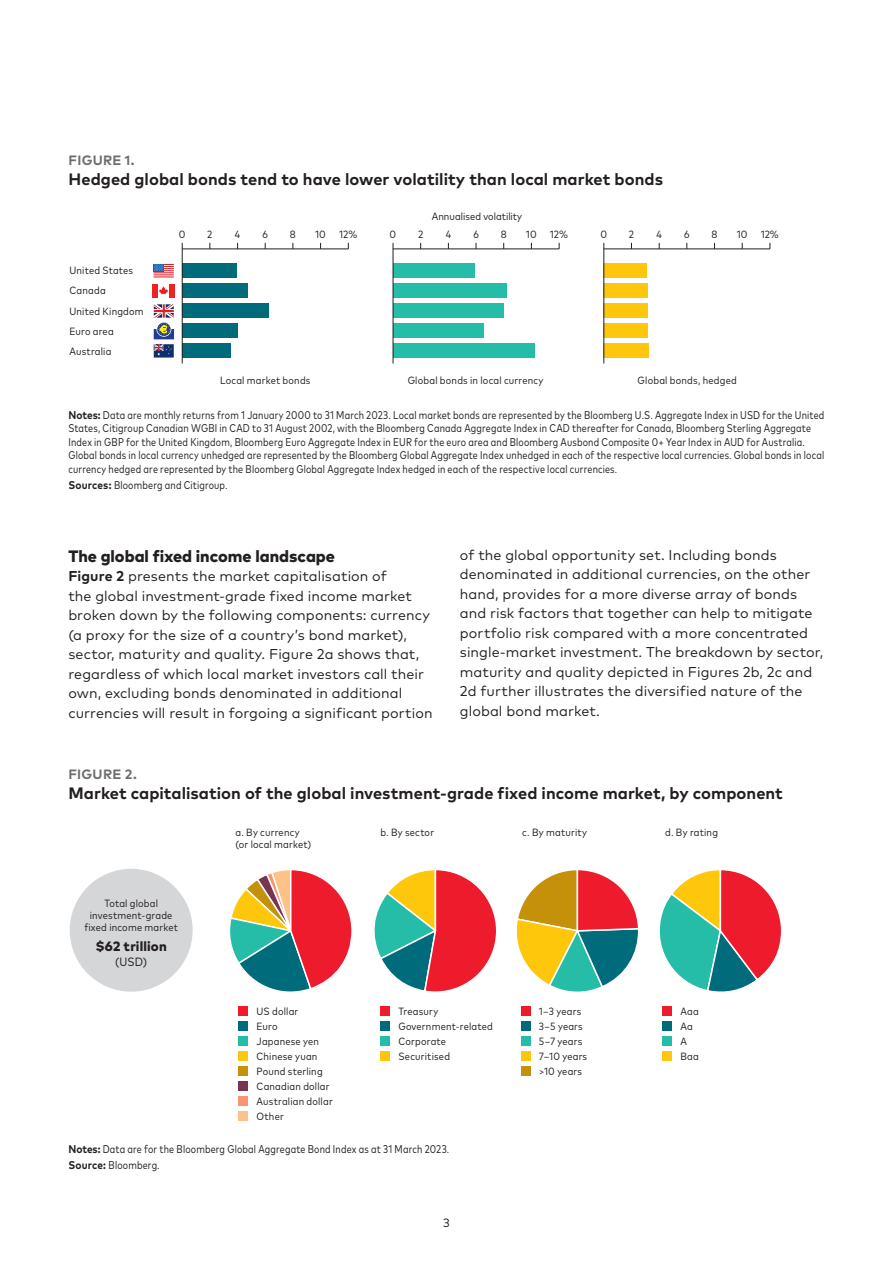
<style>
.page{position:relative;width:893px;height:1263px;background:#fff}
.page>*{position:absolute;margin:0;border:0;box-sizing:border-box;transform-origin:0 0}
.Figure_Title__11pt{font:700 16.5px "Mark Pro";letter-spacing:.005em;color:#231f20}
.B_subhead__11pt{font:800 16.5px "Mark Pro";color:#231f20}
.References_text__9_5{font:14.25px/19.5px "Mark Pro";letter-spacing:.005em;color:#231f20}
.Figure____9pt_70{font:700 13.5px "Mark Pro";letter-spacing:.02em;color:#6c6d70}
.t1{font:800 13.5px "Mark Pro";letter-spacing:.015em;color:#231f20}
.t2{font:condensed 12px "Mark Pro";color:#231f20}
.t3{font:12px "Mark Pro";color:#231f20}
.Footnote_Notes_Sourc{font:condensed 11.25px/13.5px "Mark Pro";letter-spacing:.015em;color:#231f20;scale:.9 1}
.t4{font:condensed 10.5px/15px "Mark Pro";letter-spacing:.015em;color:#231f20}
.s1{font-weight:700;font-stretch:normal}
.s2{font-weight:700}
</style>
<div class="page">
<div style="left:182px;top:263px;width:55px;height:15px;background:#006b7b"></div>
<div style="left:182px;top:283px;width:66px;height:15px;background:#006b7b"></div>
<div style="left:182px;top:303px;width:87px;height:15px;background:#006b7b"></div>
<div style="left:182px;top:323px;width:55px;height:15px;background:#006b7b"></div>
<div style="left:182px;top:343px;width:49px;height:15px;background:#006b7b"></div>
<div style="left:393px;top:263px;width:82px;height:15px;background:#25bca8"></div>
<div style="left:393px;top:283px;width:114px;height:15px;background:#25bca8"></div>
<div style="left:393px;top:303px;width:110px;height:15px;background:#25bca8"></div>
<div style="left:393px;top:323px;width:91px;height:15px;background:#25bca8"></div>
<div style="left:393px;top:343px;width:141px;height:15px;background:#25bca8"></div>
<div style="left:603px;top:263px;width:44px;height:15px;background:#fec70c"></div>
<div style="left:603px;top:283px;width:44px;height:15px;background:#fec70c"></div>
<div style="left:603px;top:303px;width:45px;height:15px;background:#fec70c"></div>
<div style="left:603px;top:323px;width:45px;height:15px;background:#fec70c"></div>
<div style="left:603px;top:343px;width:45px;height:15px;background:#fec70c"></div>
<hr style="left:182px;top:249px;width:166px;height:1px;background:#231f20">
<hr style="left:182px;top:249px;width:1px;height:114px;background:#231f20">
<hr style="left:393px;top:249px;width:166px;height:1px;background:#231f20">
<hr style="left:393px;top:249px;width:1px;height:114px;background:#231f20">
<hr style="left:604px;top:249px;width:166px;height:1px;background:#231f20">
<hr style="left:604px;top:249px;width:1px;height:114px;background:#231f20">
<svg style="left:154px;top:264px;width:20px;height:13px"></svg>
<img style="left:159px;top:286px;width:9px;height:11px">
<div style="left:153px;top:285px;width:5px;height:13px;background:#ee2123"></div>
<div style="left:169px;top:285px;width:6px;height:13px;background:#ee2123"></div>
<svg style="left:154px;top:304px;width:20px;height:54px"></svg>
<div style="left:239px;top:1007px;width:9px;height:9px;background:#ee1b2d"></div>
<div style="left:239px;top:1022px;width:9px;height:9px;background:#006b7b"></div>
<div style="left:239px;top:1037px;width:9px;height:9px;background:#25bca8"></div>
<div style="left:239px;top:1052px;width:9px;height:9px;background:#fec70c"></div>
<div style="left:239px;top:1067px;width:9px;height:9px;background:#c5900a"></div>
<div style="left:239px;top:1082px;width:9px;height:9px;background:#793450"></div>
<div style="left:239px;top:1097px;width:9px;height:9px;background:#f79670"></div>
<div style="left:239px;top:1112px;width:9px;height:9px;background:#fcc287"></div>
<div style="left:381px;top:1007px;width:9px;height:9px;background:#ee1b2d"></div>
<div style="left:381px;top:1022px;width:9px;height:9px;background:#006b7b"></div>
<div style="left:381px;top:1037px;width:9px;height:9px;background:#25bca8"></div>
<div style="left:381px;top:1052px;width:9px;height:9px;background:#fec70c"></div>
<div style="left:521px;top:1007px;width:9px;height:9px;background:#ee1b2d"></div>
<div style="left:521px;top:1022px;width:9px;height:9px;background:#006b7b"></div>
<div style="left:521px;top:1037px;width:9px;height:9px;background:#25bca8"></div>
<div style="left:521px;top:1052px;width:9px;height:9px;background:#fec70c"></div>
<div style="left:521px;top:1067px;width:9px;height:9px;background:#c5900a"></div>
<div style="left:663px;top:1007px;width:9px;height:9px;background:#ee1b2d"></div>
<div style="left:663px;top:1022px;width:9px;height:9px;background:#006b7b"></div>
<div style="left:663px;top:1037px;width:9px;height:9px;background:#25bca8"></div>
<div style="left:663px;top:1052px;width:9px;height:9px;background:#fec70c"></div>
<div style="left:70px;top:869px;width:123px;height:123px;background:#d5d6d8;border-radius:50%"></div>
<svg style="left:230px;top:870px;width:122px;height:122px"></svg>
<svg style="left:374px;top:870px;width:122px;height:122px"></svg>
<svg style="left:516px;top:870px;width:122px;height:122px"></svg>
<svg style="left:659px;top:870px;width:122px;height:122px"></svg>
<p class="Figure____9pt_70" style="left:68px;top:150px;width:68px">FIGURE 1.</p>
<p class="Figure_Title__11pt" style="left:68px;top:167px;width:596px">Hedged global bonds tend to have lower volatility than local market bonds</p>
<p class="t4" style="left:69px;top:262px;width:65px">United States</p>
<p class="t4" style="left:69px;top:300px;width:76px;line-height:20px">United Kingdom<br>Euro area<br>Australia</p>
<p class="t4" style="left:69px;top:282px;width:38px">Canada</p>
<p class="t4" style="left:432px;top:208px;width:92px">Annualised volatility</p>
<p class="t4" style="left:179px;top:226px;width:8px">0</p>
<p class="t4" style="left:207px;top:226px;width:7px">2</p>
<p class="t4" style="left:235px;top:226px;width:7px">4</p>
<p class="t4" style="left:263px;top:226px;width:7px">6</p>
<p class="t4" style="left:290px;top:226px;width:7px">8</p>
<p class="t4" style="left:315px;top:226px;width:12px">10</p>
<p class="t4" style="left:339px;top:226px;width:20px">12%</p>
<p class="t4" style="left:390px;top:226px;width:8px">0</p>
<p class="t4" style="left:418px;top:226px;width:7px">2</p>
<p class="t4" style="left:446px;top:226px;width:7px">4</p>
<p class="t4" style="left:473px;top:226px;width:7px">6</p>
<p class="t4" style="left:501px;top:226px;width:7px">8</p>
<p class="t4" style="left:526px;top:226px;width:12px">10</p>
<p class="t4" style="left:550px;top:226px;width:20px">12%</p>
<p class="t4" style="left:600px;top:226px;width:8px">0</p>
<p class="t4" style="left:629px;top:226px;width:7px">2</p>
<p class="t4" style="left:656px;top:226px;width:7px">4</p>
<p class="t4" style="left:684px;top:226px;width:7px">6</p>
<p class="t4" style="left:712px;top:226px;width:7px">8</p>
<p class="t4" style="left:737px;top:226px;width:12px">10</p>
<p class="t4" style="left:761px;top:226px;width:20px">12%</p>
<p class="t4" style="left:220px;top:372px;width:92px">Local market bonds</p>
<p class="t4" style="left:408px;top:372px;width:137px">Global bonds in local currency</p>
<p class="t4" style="left:638px;top:372px;width:101px">Global bonds, hedged</p>
<p class="Footnote_Notes_Sourc" style="left:68px;top:407px;width:841px"><span class="s1">Notes:</span> Data are monthly returns from 1 January 2000 to 31 March 2023. Local market bonds are represented by the Bloomberg U.S. Aggregate Index in USD for the United States, Citigroup Canadian WGBI in CAD to 31 August 2002, with the Bloomberg Canada Aggregate Index in CAD thereafter for Canada, Bloomberg Sterling Aggregate Index in GBP for the United Kingdom, Bloomberg Euro Aggregate Index in EUR for the euro area and Bloomberg Ausbond Composite 0+ Year Index in AUD for Australia.<br>Global bonds in local currency unhedged are represented by the Bloomberg Global Aggregate Index unhedged in each of the respective local currencies. Global bonds in local currency hedged are represented by the Bloomberg Global Aggregate Index hedged in each of the respective local currencies.</p>
<p class="Footnote_Notes_Sourc" style="left:68px;top:477px;width:178px"><span class="s1">Sources:</span> Bloomberg and Citigroup.</p>
<h3 class="B_subhead__11pt" style="left:68px;top:543px;width:268px">The global fixed income landscape</h3>
<p class="References_text__9_5" style="left:68px;top:565px;width:366px"><span class="s2">Figure 2</span> presents the market capitalisation of<br>the global investment-grade fixed income market broken down by the following components: currency (a proxy for the size of a country’s bond market), sector, maturity and quality. Figure 2a shows that, regardless of which local market investors call their own, excluding bonds denominated in additional currencies will result in forgoing a significant portion</p>
<p class="References_text__9_5" style="left:460px;top:544px;width:365px">of the global opportunity set. Including bonds denominated in additional currencies, on the other hand, provides for a more diverse array of bonds and risk factors that together can help to mitigate portfolio risk compared with a more concentrated single-market investment. The breakdown by sector, maturity and quality depicted in Figures 2b, 2c and 2d further illustrates the diversified nature of the global bond market.</p>
<p class="Figure____9pt_70" style="left:68px;top:764px;width:70px">FIGURE 2.</p>
<p class="Figure_Title__11pt" style="left:68px;top:781px;width:716px">Market capitalisation of the global investment-grade fixed income market, by component</p>
<p class="t4" style="left:84px;top:896px;width:95px;line-height:12px;text-align:center">Total global investment-grade fixed income market</p>
<p class="t1" style="left:95px;top:935px;width:73px">$62 trillion</p>
<p class="t2" style="left:115px;top:952px;width:34px">(USD)</p>
<p class="t4" style="left:235px;top:826px;width:77px;line-height:12px">a. By currency (or local market)</p>
<p class="t4" style="left:380px;top:824px;width:55px">b. By sector</p>
<p class="t4" style="left:522px;top:824px;width:66px">c. By maturity</p>
<p class="t4" style="left:665px;top:824px;width:54px">d. By rating</p>
<p class="t4" style="left:257px;top:1003px;width:64px">US dollar<br>Euro<br>Japanese yen<br>Chinese yuan</p>
<p class="t4" style="left:398px;top:1003px;width:96px">Treasury<br>Government-related<br>Corporate<br>Securitised</p>
<p class="t4" style="left:539px;top:1003px;width:50px">1–3 years<br>3–5 years<br>5–7 years<br>7–10 years &gt;10 years</p>
<p class="t4" style="left:680px;top:1003px;width:20px">Aaa<br>Aa<br>A<br>Baa</p>
<p class="t4" style="left:257px;top:1063px;width:78px">Pound sterling<br>Canadian dollar<br>Australian dollar<br>Other</p>
<p class="Footnote_Notes_Sourc" style="left:68px;top:1141px;width:425px"><span class="s1">Notes:</span> Data are for the Bloomberg Global Aggregate Bond Index as at 31 March 2023.</p>
<p class="Footnote_Notes_Sourc" style="left:68px;top:1158px;width:103px"><span class="s1">Source:</span> Bloomberg.</p>
<p class="t3" style="left:443px;top:1213px;width:8px">3</p>
</div>
